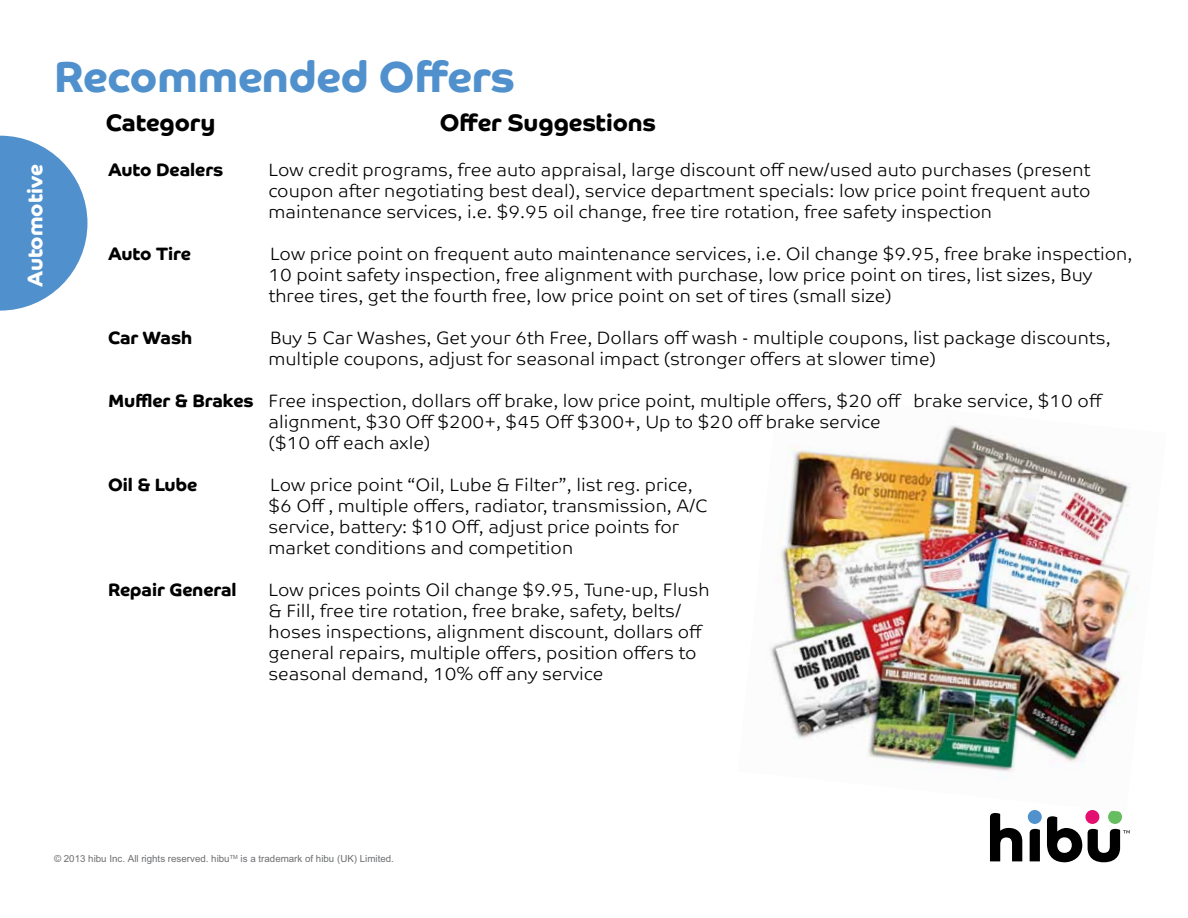
<style>
.page{position:relative;width:1188px;height:918px;background:#fff}
.page>*{position:absolute;margin:0;border:0;box-sizing:border-box;transform-origin:0 0}
.t1{font:700 43.5px "Co Headline";color:#5091cd}
.t2{font:700 24px "Co Headline";color:#000}
.t3{font:700 21px "Co Headline";color:#fff}
.t4{font:300 18px/21px "Co Text";color:#000}
.t5{font:700 18px "Co Headline";color:#000}
.t6{font:9.75px "Arial";color:#6d6e71}
.s1{font-family:"Co Headline";font-weight:700}
</style>
<div class="page">
<svg style="left:990px;top:813px;width:140px;height:49px"></svg>
<div style="left:1028px;top:810px;width:14px;height:14px;background:#5091ce;border-radius:50%"></div>
<div style="left:1085px;top:810px;width:14px;height:14px;background:#e31071;border-radius:50%"></div>
<div style="left:1108px;top:810px;width:14px;height:14px;background:#66be61;border-radius:50%"></div>
<img style="left:770px;top:425px;width:368px;height:387px">
<svg style="left:0;top:136px;width:87px;height:175px"></svg>
<p class="t3" style="left:22px;top:287px;width:125px;rotate:-90deg">Automotive</p>
<h1 class="t1" style="left:54px;top:50px;width:463px">Recommended Offers</h1>
<h2 class="t2" style="left:106px;top:108px;width:111px">Category</h2>
<h2 class="t2" style="left:440px;top:108px;width:218px">Offer Suggestions</h2>
<p class="t5" style="left:108px;top:159px;width:117px">Auto Dealers</p>
<p class="t4" style="left:269px;top:160px;width:823px;text-align:justify">Low credit programs, free auto appraisal, large discount off new/used auto purchases (present coupon after negotiating best deal), service department specials: low price point frequent auto maintenance services, i.e. $9.95 oil change, free tire rotation, free safety inspection</p>
<p class="t5" style="left:108px;top:243px;width:84px">Auto Tire</p>
<p class="t4" style="left:269px;top:244px;width:865px">Low price point on frequent auto maintenance services, i.e. Oil change $9.95, free brake inspection,<br>10 point safety inspection, free alignment with purchase, low price point on tires, list sizes, Buy three tires, get the fourth free, low price point on set of tires (small size)</p>
<p class="t5" style="left:108px;top:327px;width:86px">Car Wash</p>
<p class="t4" style="left:269px;top:328px;width:844px">Buy 5 Car Washes, Get your 6th Free, Dollars off wash - multiple coupons, list package discounts, multiple coupons, adjust for seasonal impact (stronger offers at slower time)</p>
<p class="t4" style="left:269px;top:391px;width:836px;text-indent:-161px"><span class="s1">Muffler &amp; Brakes</span> Free inspection, dollars off brake, low price point, multiple offers, $20 off brake service, $10 off alignment, $30 Off $200+, $45 Off $300+, Up to $20 off brake service<br>($10 off each axle)</p>
<p class="t5" style="left:108px;top:474px;width:91px">Oil &amp; Lube</p>
<p class="t4" style="left:269px;top:475px;width:441px">Low price point “Oil, Lube &amp; Filter”, list reg. price, $6 Off , multiple offers, radiator, transmission, A/C service, battery: $10 Off, adjust price points for market conditions and competition</p>
<p class="t5" style="left:108px;top:579px;width:130px">Repair General</p>
<p class="t4" style="left:269px;top:580px;width:443px">Low prices points Oil change $9.95, Tune-up, Flush &amp; Fill, free tire rotation, free brake, safety, belts/ hoses inspections, alignment discount, dollars off general repairs, multiple offers, position offers to seasonal demand, 10% off any service</p>
<p class="t6" style="left:54px;top:852px;width:341px">© 2013 hibu Inc. All rights reserved. hibu<sup>TM</sup> is a trademark of hibu (UK) Limited.</p>
</div>
